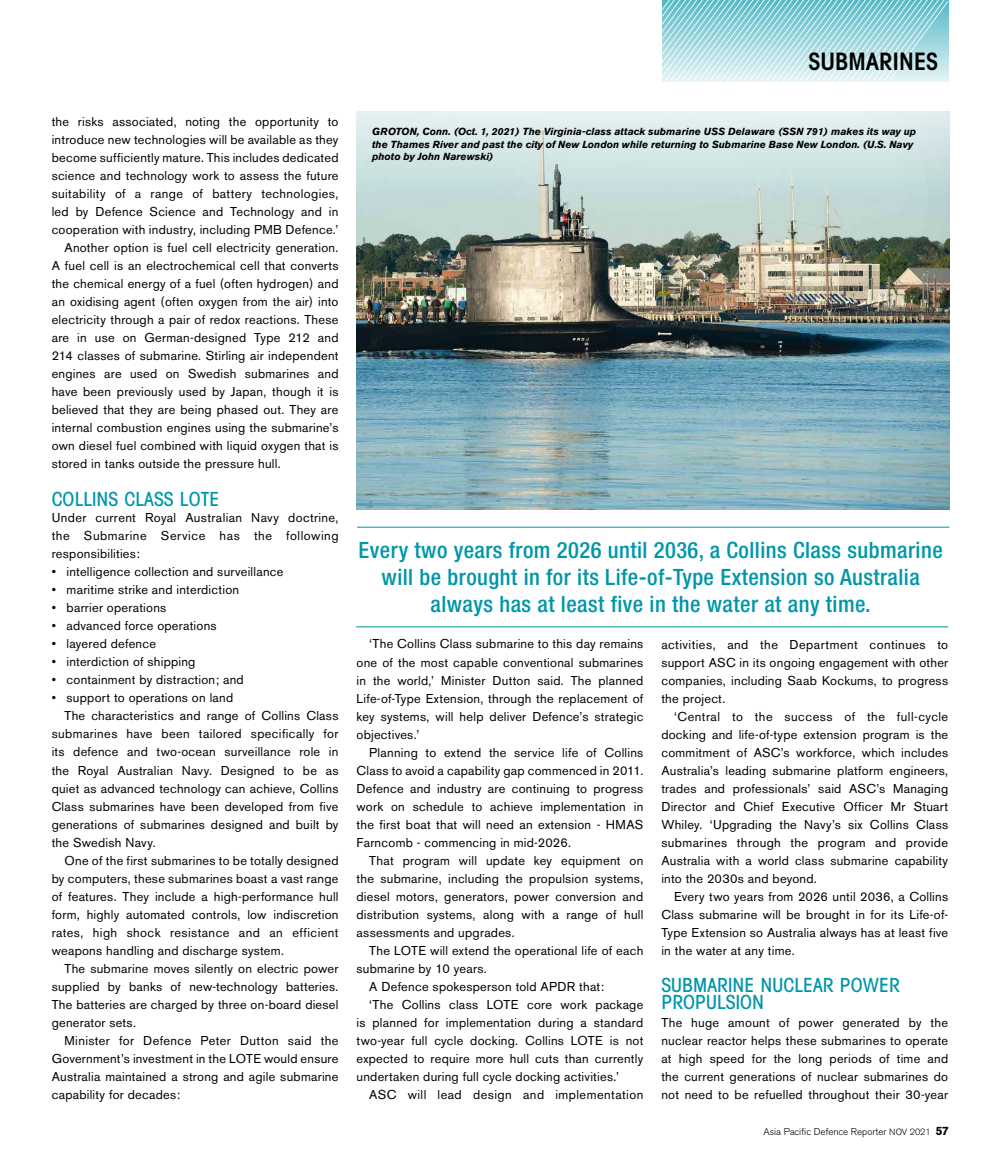
<style>
.page{position:relative;width:1000px;height:1170px;background:#fff}
.page>*{position:absolute;margin:0;border:0;box-sizing:border-box;transform-origin:0 0}
.t1{font:600 condensed 24px "Avant Garde";color:#000}
.t2{font:500 condensed 22.5px/27px "Helvetica Neue";letter-spacing:.02em;color:#0096a9;text-align:center}
.t3{font:500 condensed 19.5px/16.5px "Avant Garde";letter-spacing:.005em;color:#0096a9}
.t4{font:12.75px/18px "Akzidenz Grotesk BE";letter-spacing:.02em;color:#000;text-align:justify}
.t5{font:italic 700 10.2px/12.1px "Akzidenz Grotesk BE";color:#000}
.t6{font:300 9.75px "Akzidenz Grotesk BE";color:#000}
.s1{font-size:9px}
.s2{font-weight:700;font-size:12px}
</style>
<div class="page">
<svg style="left:662px;top:0;width:285px;height:82px;background:#addde3"></svg>
<img style="left:356px;top:111px;width:593px;height:398px">
<hr style="left:356px;top:626px;width:592px;height:1px;background:#0096a9">
<hr style="left:357px;top:527px;width:592px;height:1px;background:#0096a9">
<h1 class="t1" style="left:808px;top:46px;width:131px">SUBMARINES</h1>
<p class="t4" style="left:52px;top:113px;width:288px">the risks associated, noting the opportunity to</p>
<p class="t4" style="left:52px;top:131px;width:288px">introduce new technologies will be available as they</p>
<p class="t4" style="left:52px;top:149px;width:288px">become sufficiently mature. This includes dedicated</p>
<p class="t4" style="left:52px;top:167px;width:288px">science and technology work to assess the future</p>
<p class="t4" style="left:52px;top:185px;width:288px">suitability of a range of battery technologies,</p>
<p class="t4" style="left:52px;top:203px;width:288px">led by Defence Science and Technology and in</p>
<p class="t4" style="left:52px;top:221px;width:288px">cooperation with industry, including PMB Defence.’</p>
<p class="t4" style="left:64px;top:239px;width:275px">Another option is fuel cell electricity generation.</p>
<p class="t4" style="left:52px;top:257px;width:288px">A fuel cell is an electrochemical cell that converts</p>
<p class="t4" style="left:52px;top:275px;width:288px">the chemical energy of a fuel (often hydrogen) and</p>
<p class="t4" style="left:52px;top:293px;width:288px">an oxidising agent (often oxygen from the air) into</p>
<p class="t4" style="left:52px;top:311px;width:288px">electricity through a pair of redox reactions. These</p>
<p class="t4" style="left:52px;top:329px;width:288px">are in use on German-designed Type 212 and</p>
<p class="t4" style="left:52px;top:347px;width:288px">214 classes of submarine. Stirling air independent</p>
<p class="t4" style="left:52px;top:365px;width:288px">engines are used on Swedish submarines and</p>
<p class="t4" style="left:52px;top:383px;width:288px">have been previously used by Japan, though it is</p>
<p class="t4" style="left:52px;top:401px;width:288px">believed that they are being phased out. They are</p>
<p class="t4" style="left:52px;top:419px;width:288px">internal combustion engines using the submarine’s</p>
<p class="t4" style="left:52px;top:437px;width:288px">own diesel fuel combined with liquid oxygen that is</p>
<p class="t4" style="left:52px;top:455px;width:230px">stored in tanks outside the pressure hull.</p>
<h3 class="t3" style="left:52px;top:490px;width:169px">COLLINS CLASS LOTE</h3>
<p class="t4" style="left:52px;top:509px;width:288px">Under current Royal Australian Navy doctrine, the Submarine Service has the following responsibilities:</p>
<p class="t4" style="left:52px;top:563px;width:233px">• intelligence collection and surveillance</p>
<p class="t4" style="left:52px;top:581px;width:189px">• maritime strike and interdiction</p>
<p class="t4" style="left:52px;top:599px;width:116px">• barrier operations</p>
<p class="t4" style="left:52px;top:617px;width:166px">• advanced force operations</p>
<p class="t4" style="left:52px;top:635px;width:106px">• layered defence</p>
<p class="t4" style="left:52px;top:653px;width:145px">• interdiction of shipping</p>
<p class="t4" style="left:52px;top:671px;width:193px">• containment by distraction; and</p>
<p class="t4" style="left:52px;top:689px;width:183px">• support to operations on land</p>
<p class="t4" style="left:64px;top:707px;width:275px">The characteristics and range of Collins Class</p>
<p class="t4" style="left:52px;top:725px;width:288px">submarines have been tailored specifically for</p>
<p class="t4" style="left:52px;top:743px;width:288px">its defence and two-ocean surveillance role in</p>
<p class="t4" style="left:52px;top:761px;width:288px">the Royal Australian Navy. Designed to be as</p>
<p class="t4" style="left:52px;top:779px;width:288px">quiet as advanced technology can achieve, Collins</p>
<p class="t4" style="left:52px;top:797px;width:288px">Class submarines have been developed from five</p>
<p class="t4" style="left:52px;top:815px;width:288px">generations of submarines designed and built by</p>
<p class="t4" style="left:52px;top:833px;width:105px">the Swedish Navy.</p>
<p class="t4" style="left:64px;top:851px;width:275px">One of the first submarines to be totally designed</p>
<p class="t4" style="left:52px;top:869px;width:288px">by computers, these submarines boast a vast range</p>
<p class="t4" style="left:52px;top:887px;width:288px">of features. They include a high-performance hull</p>
<p class="t4" style="left:52px;top:905px;width:288px">form, highly automated controls, low indiscretion</p>
<p class="t4" style="left:52px;top:923px;width:288px">rates, high shock resistance and an efficient</p>
<p class="t4" style="left:52px;top:941px;width:234px">weapons handling and discharge system.</p>
<p class="t4" style="left:64px;top:959px;width:275px">The submarine moves silently on electric power</p>
<p class="t4" style="left:52px;top:977px;width:288px">supplied by banks of new-technology batteries.</p>
<p class="t4" style="left:52px;top:995px;width:288px">The batteries are charged by three on-board diesel</p>
<p class="t4" style="left:52px;top:1013px;width:86px">generator sets.</p>
<p class="t4" style="left:64px;top:1031px;width:275px">Minister for Defence Peter Dutton said the</p>
<p class="t4" style="left:52px;top:1049px;width:288px">Government’s investment in the LOTE would ensure</p>
<p class="t4" style="left:52px;top:1067px;width:288px">Australia maintained a strong and agile submarine</p>
<p class="t4" style="left:52px;top:1085px;width:130px">capability for decades:</p>
<p class="t5" style="left:372px;top:126px;width:545px">GROTON, Conn. (Oct. 1, 2021) The Virginia-class attack submarine USS Delaware (SSN 791) makes its way up the Thames River and past the city of New London while returning to Submarine Base New London. (U.S. Navy photo by John Narewski)</p>
<h2 class="t2" style="left:358px;top:536px;width:585px">Every two years from 2026 until 2036, a Collins Class submarine will be brought in for its Life-of-Type Extension so Australia always has at least five in the water at any time.</h2>
<p class="t4" style="left:356px;top:635px;width:288px;text-indent:13px">‘The Collins Class submarine to this day remains one of the most capable conventional submarines in the world,’ Minister Dutton said. The planned Life-of-Type Extension, through the replacement of key systems, will help deliver Defence’s strategic objectives.’</p>
<p class="t4" style="left:356px;top:743px;width:288px;text-indent:13px">Planning to extend the service life of Collins Class to avoid a capability gap commenced in 2011.<br>Defence and industry are continuing to progress work on schedule to achieve implementation in the first boat that will need an extension - HMAS Farncomb - commencing in mid-2026.</p>
<p class="t4" style="left:356px;top:851px;width:288px;text-indent:13px">That program will update key equipment on the submarine, including the propulsion systems, diesel motors, generators, power conversion and distribution systems, along with a range of hull assessments and upgrades.</p>
<p class="t4" style="left:369px;top:941px;width:275px">The LOTE will extend the operational life of each</p>
<p class="t4" style="left:356px;top:959px;width:132px">submarine by 10 years.</p>
<p class="t4" style="left:369px;top:977px;width:236px">A Defence spokesperson told APDR that:</p>
<p class="t4" style="left:369px;top:995px;width:275px">‘The Collins class LOTE core work package</p>
<p class="t4" style="left:356px;top:1013px;width:288px">is planned for implementation during a standard</p>
<p class="t4" style="left:356px;top:1031px;width:288px">two-year full cycle docking. Collins LOTE is not</p>
<p class="t4" style="left:356px;top:1049px;width:288px">expected to require more hull cuts than currently</p>
<p class="t4" style="left:356px;top:1067px;width:264px">undertaken during full cycle docking activities.’</p>
<p class="t4" style="left:369px;top:1085px;width:275px">ASC will lead design and implementation</p>
<p class="t4" style="left:661px;top:635px;width:288px">activities, and the Department continues to support ASC in its ongoing engagement with other companies, including Saab Kockums, to progress the project.</p>
<p class="t4" style="left:661px;top:707px;width:288px;text-indent:13px">‘Central to the success of the full-cycle docking and life-of-type extension program is the commitment of ASC’s workforce, which includes Australia’s leading submarine platform engineers, trades and professionals’ said ASC’s Managing Director and Chief Executive Officer Mr Stuart Whiley. ‘Upgrading the Navy’s six Collins Class submarines through the program and provide Australia with a world class submarine capability into the 2030s and beyond.</p>
<p class="t4" style="left:661px;top:887px;width:288px;text-indent:13px">Every two years from 2026 until 2036, a Collins Class submarine will be brought in for its Life-of-Type Extension so Australia always has at least five in the water at any time.</p>
<h3 class="t3" style="left:661px;top:976px;width:240px">SUBMARINE NUCLEAR POWER<br>PROPULSION</h3>
<p class="t4" style="left:661px;top:1013px;width:288px">The huge amount of power generated by the nuclear reactor helps these submarines to operate at high speed for the long periods of time and the current generations of nuclear submarines do not need to be refuelled throughout their 30-year</p>
<p class="t6" style="left:763px;top:1126px;width:187px">Asia Pacific Defence Reporter <span class="s1">NOV 2021</span> <span class="s2">57</span></p>
</div>
